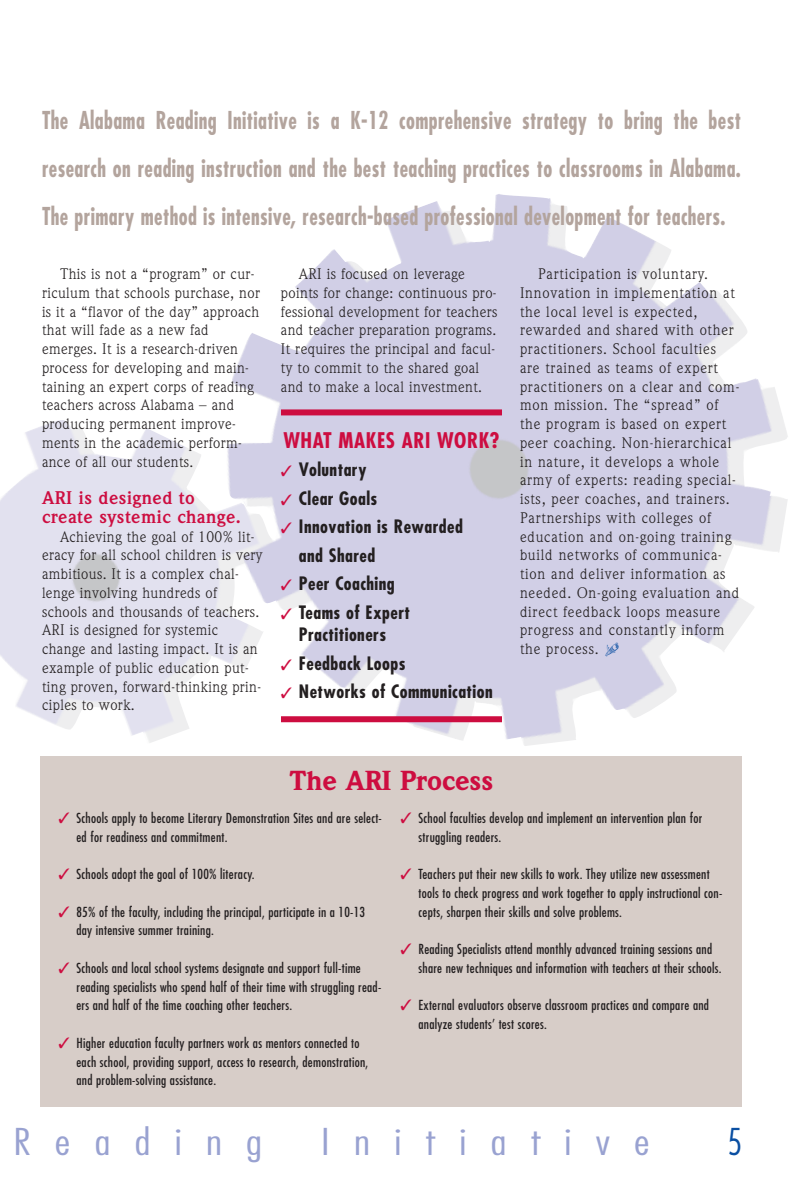
<style>
.page{position:relative;width:810px;height:1188px;background:#fff}
.page>*{position:absolute;margin:0;border:0;box-sizing:border-box;transform-origin:0 0}
.t1{font:300 condensed 36px "Futura";letter-spacing:.54em;color:#99a2d1;scale:1.25 1}
.t2{font:300 condensed 36px "Futura";color:#0a4fa2}
.t3{font:900 27px "Weidemann";color:#cd0d40}
.t4{font:700 condensed 24px/48px "Futura";letter-spacing:.02em;color:#b3a49d;text-align:justify;scale:.85 1}
.t5{font:700 condensed 21px "Futura";letter-spacing:.025em;color:#cd0d40}
.t6{font:700 condensed 18px/28.5px "Futura";letter-spacing:.025em;color:#231f20}
.t7{font:700 18px/18.8px "Weidemann";letter-spacing:.03em;color:#cd0d40}
.t8{font:15px/18.8px "Weidemann";letter-spacing:.025em;color:#231f20}
.t9{font:15px/18.8px "Weidemann";letter-spacing:.05em;color:#231f20}
.t10{font:condensed 13.5px/18.8px "Futura";letter-spacing:.02em;color:#231f20}
.s1{color:#cd0d40}
.s2{font-family:"Mini Pics Art Jam";color:#0a4fa2}
</style>
<div class="page">
<img style="left:0;top:194px;width:788px;height:552px">
<div style="left:281px;top:409px;width:221px;height:6px;background:#cd0d40"></div>
<div style="left:281px;top:716px;width:221px;height:6px;background:#cd0d40"></div>
<div style="left:40px;top:756px;width:702px;height:351px;background:#d7cdc8"></div>
<p class="t4" style="left:42px;top:96px;width:824px">The Alabama Reading Initiative is a K-12 comprehensive strategy to bring the best research on reading instruction and the best teaching practices to classrooms in Alabama.<br>The primary method is intensive, research-based professional development for teachers.</p>
<p class="t8" style="left:42px;top:264px;width:220px;text-indent:18px">This is not a “program” or cur&shy;riculum that schools purchase, nor is it a “flavor of the day” approach that will fade as a new fad emerges. It is a research-driven process for developing and main&shy;taining an expert corps of reading teachers across Alabama – and producing permanent improve&shy;ments in the academic perform&shy;ance of all our students.</p>
<h3 class="t7" style="left:42px;top:489px;width:200px">ARI is designed to create systemic change.</h3>
<p class="t8" style="left:42px;top:527px;width:222px;text-indent:18px">Achieving the goal of 100% lit&shy;eracy for all school children is very ambitious. It is a complex chal&shy;lenge involving hundreds of schools and thousands of teachers.<br>ARI is designed for systemic change and lasting impact. It is an example of public education put&shy;ting proven, forward-thinking prin&shy;ciples to work.</p>
<p class="t8" style="left:281px;top:264px;width:218px;text-indent:18px">ARI is focused on leverage points for change: continuous pro&shy;fessional development for teachers and teacher preparation programs.<br>It requires the principal and facul&shy;ty to commit to the shared goal and to make a local investment.</p>
<h3 class="t5" style="left:283px;top:426px;width:217px">WHAT MAKES ARI WORK?</h3>
<h3 class="t6" style="left:281px;top:455px;width:87px"><span class="s1">✓</span> Voluntary</h3>
<h3 class="t6" style="left:281px;top:484px;width:98px"><span class="s1">✓</span> Clear Goals</h3>
<h3 class="t6" style="left:299px;top:512px;width:165px;text-indent:-18px"><span class="s1">✓</span> Innovation is Rewarded and Shared</h3>
<h3 class="t6" style="left:281px;top:569px;width:115px"><span class="s1">✓</span> Peer Coaching</h3>
<h3 class="t6" style="left:281px;top:601px;width:131px;line-height:22.5px;text-align:center"><span class="s1">✓</span> Teams of Expert<br>Practitioners</h3>
<h3 class="t6" style="left:281px;top:649px;width:126px"><span class="s1">✓</span> Feedback Loops</h3>
<h3 class="t6" style="left:281px;top:677px;width:213px"><span class="s1">✓</span> Networks of Communication</h3>
<p class="t9" style="left:520px;top:264px;width:221px;text-indent:18px">Participation is voluntary.<br>Innovation in implementation at the local level is expected, rewarded and shared with other practitioners. School faculties are trained as teams of expert practitioners on a clear and com&shy;mon mission. The “spread” of the program is based on expert peer coaching. Non-hierarchical in nature, it develops a whole army of experts: reading special&shy;ists, peer coaches, and trainers.<br>Partnerships with colleges of education and on-going training build networks of communica&shy;tion and deliver information as needed. On-going evaluation and direct feedback loops measure progress and constantly inform the process. <span class="s2">1</span></p>
<h2 class="t3" style="left:289px;top:764px;width:206px">The ARI Process</h2>
<p class="t10" style="left:76px;top:808px;width:307px;text-indent:-18px"><span class="s1">✓</span> Schools apply to become Literary Demonstration Sites and are select&shy;ed for readiness and commitment.</p>
<p class="t10" style="left:58px;top:865px;width:198px"><span class="s1">✓</span> Schools adopt the goal of 100% literacy.</p>
<p class="t10" style="left:76px;top:902px;width:290px;text-indent:-18px"><span class="s1">✓</span> 85% of the faculty, including the principal, participate in a 10-13 day intensive summer training.</p>
<p class="t10" style="left:76px;top:958px;width:306px;text-indent:-18px"><span class="s1">✓</span> Schools and local school systems designate and support full-time reading specialists who spend half of their time with struggling read&shy;ers and half of the time coaching other teachers.</p>
<p class="t10" style="left:76px;top:1033px;width:293px;text-indent:-18px"><span class="s1">✓</span> Higher education faculty partners work as mentors connected to each school, providing support, access to research, demonstration, and problem-solving assistance.</p>
<p class="t10" style="left:418px;top:808px;width:285px;text-indent:-18px"><span class="s1">✓</span> School faculties develop and implement an intervention plan for struggling readers.</p>
<p class="t10" style="left:418px;top:865px;width:305px;text-indent:-18px"><span class="s1">✓</span> Teachers put their new skills to work. They utilize new assessment tools to check progress and work together to apply instructional con&shy;cepts, sharpen their skills and solve problems.</p>
<p class="t10" style="left:418px;top:940px;width:305px;text-indent:-18px"><span class="s1">✓</span> Reading Specialists attend monthly advanced training sessions and share new techniques and information with teachers at their schools.</p>
<p class="t10" style="left:418px;top:996px;width:292px;text-indent:-18px"><span class="s1">✓</span> External evaluators observe classroom practices and compare and analyze students’ test scores.</p>
<h1 class="t1" style="left:14px;top:1119px;width:201px">Reading</h1>
<h1 class="t1" style="left:321px;top:1119px;width:264px">Initiative</h1>
<h1 class="t2" style="left:728px;top:1119px;width:16px">5</h1>
</div>
